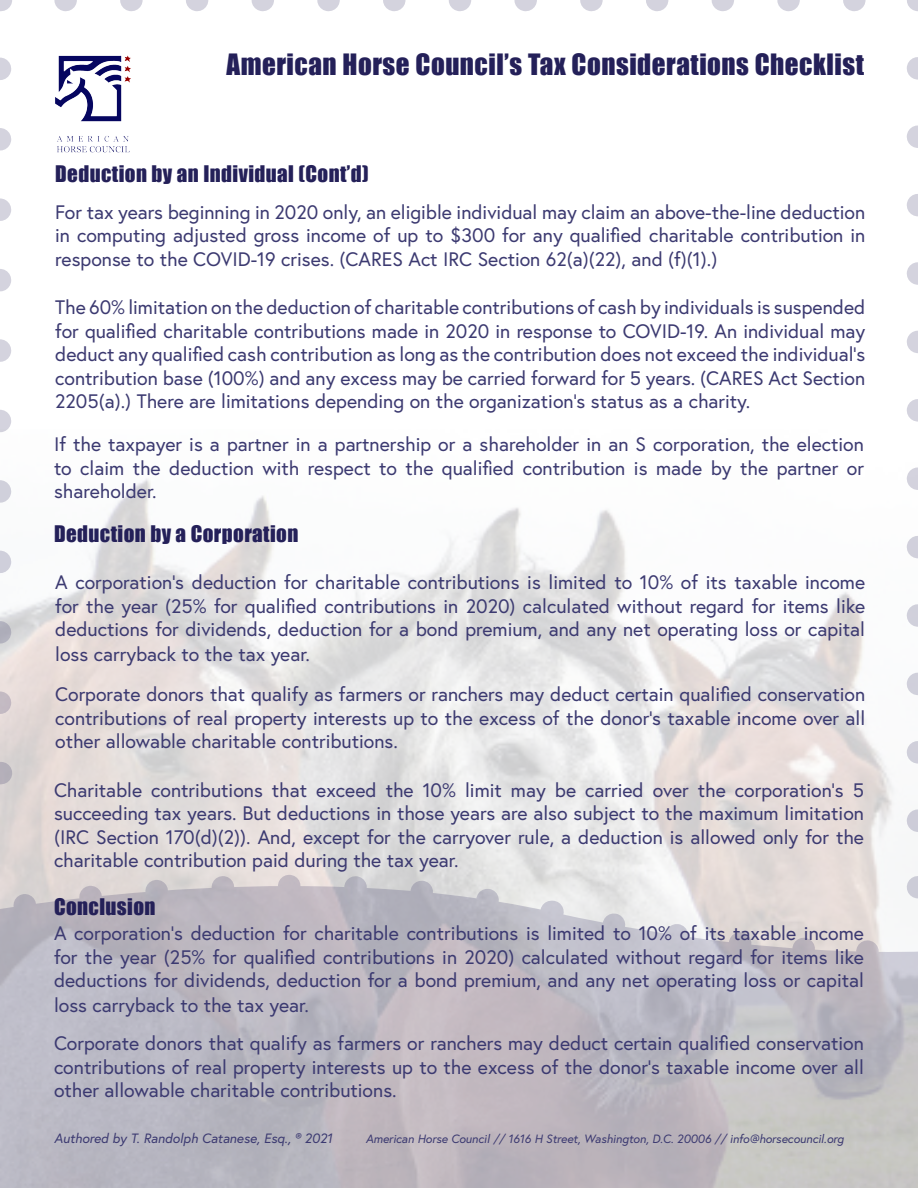
<style>
.page{position:relative;width:918px;height:1188px;background:#fff}
.page>*{position:absolute;margin:0;border:0;box-sizing:border-box;transform-origin:0 0}
.AHC_Subheaders_Style{font:27px "Impact";letter-spacing:.02em;color:#242059}
.AHC_Header_Style{font:21px "Impact";letter-spacing:.02em;color:#242059}
.AHC_Header_Style-2{font:21px "Impact";letter-spacing:.02em;color:#242058}
.AHC_Body_Style{font:19.5px/23.4px "Europa";color:#3c3a71;text-align:justify}
.AHC_Body_Style_Credi{font:italic 13.5px "Europa";color:#3c3a71}
.AHC_Body_Style_Credi-2{font:italic 12px "Europa";color:#3c3a71}
.s1{color:#242058}
</style>
<div class="page">
<svg style="left:0;top:873px;width:918px;height:315px;background:#bdb9c1"></svg>
<svg style="left:552px;top:901px;width:1px;height:22px"></svg>
<svg style="left:0;top:873px;width:545px;height:58px;background:#c4c0c6"></svg>
<svg style="left:0;top:57px;width:11px;height:646px"></svg>
<svg style="left:66px;top:0;width:800px;height:11px"></svg>
<svg style="left:907px;top:68px;width:11px;height:785px"></svg>
<svg style="left:0;top:762px;width:1px;height:22px"></svg>
<svg style="left:588px;top:876px;width:330px;height:94px"></svg>
<img style="left:55px;top:55px;width:76px;height:98px">
<p class="AHC_Subheaders_Style" style="left:226px;top:44px;width:639px">American Horse Council’s Tax Considerations <span class="s1">Checklist</span></p>
<p class="AHC_Header_Style" style="left:55px;top:157px;width:315px">Deduction by an Individual (Cont’d)</p>
<p class="AHC_Body_Style" style="left:55px;top:200px;width:812px">For tax years beginning in 2020 only, an eligible individual may claim an above-the-line deduction in computing adjusted gross income of up to $300 for any qualified charitable contribution in response to the COVID-19 crises. (CARES Act IRC Section 62(a)(22), and (f)(1).)</p>
<p class="AHC_Body_Style" style="left:55px;top:295px;width:812px">The 60% limitation on the deduction of charitable contributions of cash by individuals is suspended for qualified charitable contributions made in 2020 in response to COVID-19. An individual may deduct any qualified cash contribution as long as the contribution does not exceed the individual’s contribution base (100%) and any excess may be carried forward for 5 years. (CARES Act Section 2205(a).) There are limitations depending on the organization’s status as a charity.</p>
<p class="AHC_Body_Style" style="left:54px;top:433px;width:812px">If the taxpayer is a partner in a partnership or a shareholder in an S corporation, the election to claim the deduction with respect to the qualified contribution is made by the partner or shareholder.</p>
<p class="AHC_Header_Style" style="left:54px;top:518px;width:246px">Deduction by a Corporation</p>
<p class="AHC_Body_Style" style="left:55px;top:570px;width:811px">A corporation’s deduction for charitable contributions is limited to 10% of its taxable income for the year (25% for qualified contributions in 2020) calculated without regard for items like deductions for dividends, deduction for a bond premium, and any net operating loss or capital</p>
<p class="AHC_Body_Style" style="left:55px;top:642px;width:256px">loss carryback to the tax year.</p>
<p class="AHC_Body_Style" style="left:55px;top:682px;width:812px">Corporate donors that qualify as farmers or ranchers may deduct certain qualified conservation contributions of real property interests up to the excess of the donor’s taxable income over all other allowable charitable contributions.</p>
<p class="AHC_Body_Style" style="left:54px;top:778px;width:812px">Charitable contributions that exceed the 10% limit may be carried over the corporation’s 5 succeeding tax years. But deductions in those years are also subject to the maximum limitation (IRC Section 170(d)(2)). And, except for the carryover rule, a deduction is allowed only for the charitable contribution paid during the tax year.</p>
<p class="AHC_Header_Style-2" style="left:54px;top:891px;width:103px">Conclusion</p>
<p class="AHC_Body_Style" style="left:54px;top:921px;width:811px">A corporation’s deduction for charitable contributions is limited to 10% of its taxable income for the year (25% for qualified contributions in 2020) calculated without regard for items like deductions for dividends, deduction for a bond premium, and any net operating loss or capital</p>
<p class="AHC_Body_Style" style="left:54px;top:993px;width:256px">loss carryback to the tax year.</p>
<p class="AHC_Body_Style" style="left:54px;top:1031px;width:812px">Corporate donors that qualify as farmers or ranchers may deduct certain qualified conservation contributions of real property interests up to the excess of the donor’s taxable income over all other allowable charitable contributions.</p>
<p class="AHC_Body_Style_Credi" style="left:54px;top:1130px;width:280px">Authored by T. Randolph Catanese, Esq., ® 2021</p>
<p class="AHC_Body_Style_Credi-2" style="left:366px;top:1132px;width:480px">American Horse Council // 1616 H Street, Washington, D.C. 20006 // info@horsecouncil.org</p>
</div>
